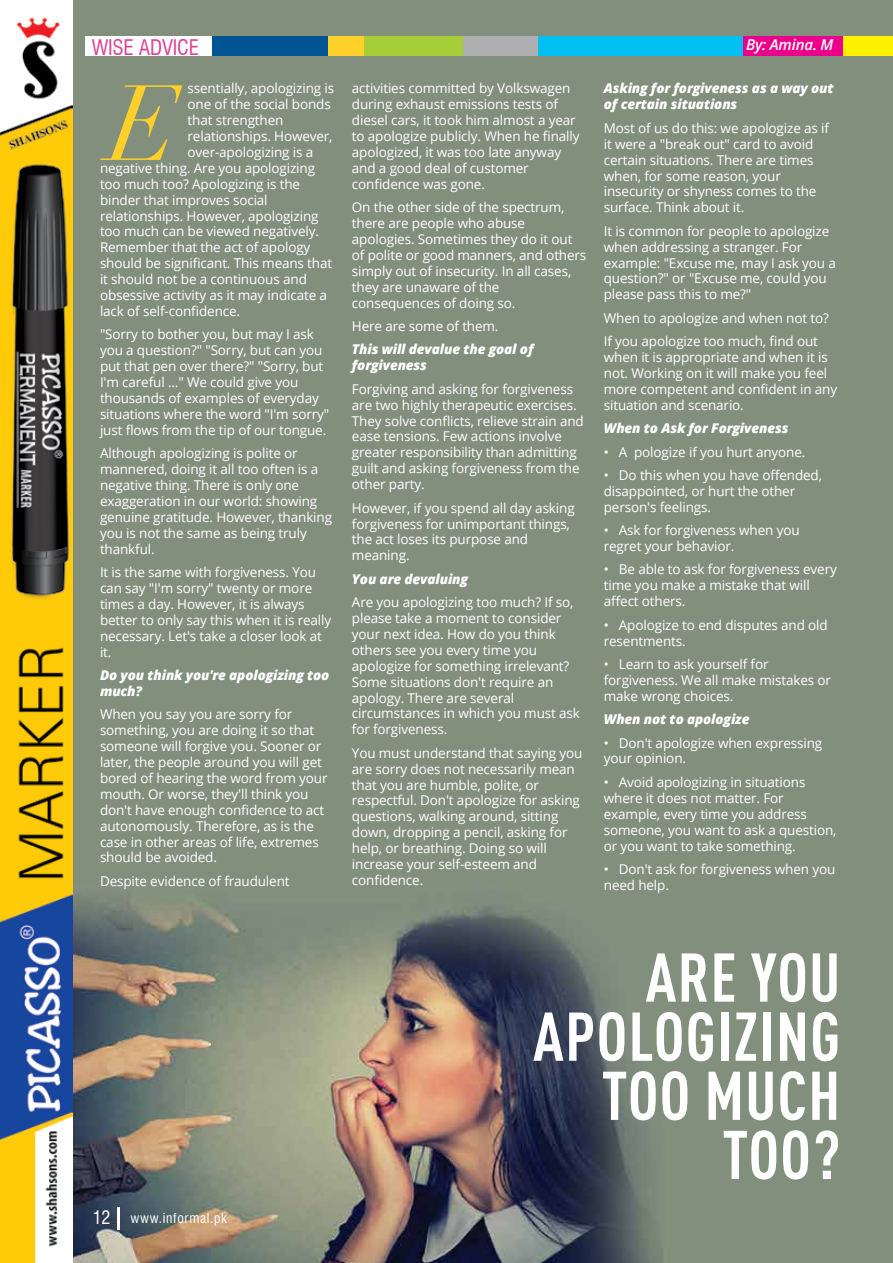
<style>
.page{position:relative;width:893px;height:1263px;background:#fff}
.page>*{position:absolute;margin:0;border:0;box-sizing:border-box;transform-origin:0 0}
.t1{font:italic 104.7px "Didot LT Std";color:#ffd029}
.t2{font:700 67.65px/59.1px "DIN Cond";letter-spacing:.02em;color:#fff;text-align:right}
.t3{font:condensed 21px "Swiss 721 BT";letter-spacing:-.01em;color:#dc4497}
.t4{font:italic 600 15px "Open Sans";letter-spacing:-.01em;color:#fff}
.t5{font:13.5px/15.9px "Open Sans";letter-spacing:-.01em;color:#fff}
.t6{font:italic 800 13.5px/15.9px "Open Sans";letter-spacing:-.01em;color:#fff}
.t7{font:condensed 13.5px "Swiss 721 BT";letter-spacing:.05em;color:#fff}
.s1{font-size:18px}
</style>
<div class="page">
<img style="left:73px;top:0;width:820px;height:1263px">
<div style="left:742px;top:36px;width:105px;height:20px;background:#eb008b"></div>
<div style="left:844px;top:36px;width:49px;height:20px;background:#fff100"></div>
<div style="left:300px;top:36px;width:65px;height:20px;background:#ffd029"></div>
<div style="left:364px;top:36px;width:99px;height:20px;background:#a7ce38"></div>
<div style="left:463px;top:36px;width:75px;height:20px;background:#adafb1"></div>
<div style="left:538px;top:36px;width:204px;height:20px;background:#00c0f2"></div>
<div style="left:201px;top:36px;width:127px;height:20px;background:#015593"></div>
<div style="left:86px;top:36px;width:126px;height:20px;background:#fff"></div>
<hr style="left:118px;top:1207px;width:2px;height:23px;background:#fff">
<img style="left:0;top:17px;width:73px;height:1246px">
<h3 class="t3" style="left:92px;top:34px;width:109px">WISE ADVICE</h3>
<p class="t4" style="left:746px;top:34px;width:89px">By: Amina. M</p>
<p class="t5" style="left:188px;top:80px;width:148px">ssentially, apologizing is</p>
<p class="t5" style="left:188px;top:96px;width:145px">one of the social bonds</p>
<p class="t5" style="left:188px;top:112px;width:97px">that strengthen</p>
<p class="t5" style="left:188px;top:128px;width:146px">relationships. However,</p>
<p class="t5" style="left:188px;top:144px;width:127px">over-apologizing is a</p>
<p class="t5" style="left:100px;top:160px;width:217px">negative thing. Are you apologizing</p>
<p class="t5" style="left:100px;top:176px;width:202px">too much too? Apologizing is the</p>
<p class="t5" style="left:100px;top:191px;width:169px">binder that improves social</p>
<p class="t5" style="left:100px;top:207px;width:220px">relationships. However, apologizing</p>
<p class="t5" style="left:100px;top:223px;width:220px">too much can be viewed negatively.</p>
<p class="t5" style="left:100px;top:239px;width:212px">Remember that the act of apology</p>
<p class="t5" style="left:100px;top:255px;width:234px">should be significant. This means that</p>
<p class="t5" style="left:100px;top:271px;width:208px">it should not be a continuous and</p>
<p class="t5" style="left:100px;top:287px;width:229px">obsessive activity as it may indicate a</p>
<p class="t5" style="left:100px;top:303px;width:142px">lack of self-confidence.</p>
<p class="t5" style="left:100px;top:326px;width:231px">"Sorry to bother you, but may I ask you a question?" "Sorry, but can you put that pen over there?" "Sorry, but I'm careful ..." We could give you thousands of examples of everyday situations where the word "I'm sorry" just flows from the tip of our tongue.</p>
<p class="t5" style="left:100px;top:445px;width:234px">Although apologizing is polite or mannered, doing it all too often is a negative thing. There is only one exaggeration in our world: showing genuine gratitude. However, thanking you is not the same as being truly thankful.</p>
<p class="t5" style="left:100px;top:564px;width:233px">It is the same with forgiveness. You can say "I'm sorry" twenty or more times a day. However, it is always better to only say this when it is really necessary. Let's take a closer look at it.</p>
<p class="t6" style="left:100px;top:666px;width:231px">Do you think you're apologizing too much?</p>
<p class="t5" style="left:100px;top:706px;width:229px">When you say you are sorry for something, you are doing it so that someone will forgive you. Sooner or later, the people around you will get bored of hearing the word from your mouth. Or worse, they'll think you don't have enough confidence to act autonomously. Therefore, as is the case in other areas of life, extremes should be avoided.</p>
<p class="t5" style="left:100px;top:873px;width:191px">Despite evidence of fraudulent</p>
<h1 class="t1" style="left:109px;top:61px;width:72px">E</h1>
<p class="t5" style="left:352px;top:80px;width:229px">activities committed by Volkswagen during exhaust emissions tests of diesel cars, it took him almost a year to apologize publicly. When he finally apologized, it was too late anyway and a good deal of customer confidence was gone.</p>
<p class="t5" style="left:352px;top:199px;width:236px">On the other side of the spectrum, there are people who abuse apologies. Sometimes they do it out of polite or good manners, and others simply out of insecurity. In all cases, they are unaware of the consequences of doing so.</p>
<p class="t5" style="left:352px;top:318px;width:148px">Here are some of them.</p>
<p class="t6" style="left:352px;top:341px;width:183px">This will devalue the goal of forgiveness</p>
<p class="t5" style="left:352px;top:381px;width:233px">Forgiving and asking for forgiveness are two highly therapeutic exercises.<br>They solve conflicts, relieve strain and ease tensions. Few actions involve greater responsibility than admitting guilt and asking forgiveness from the other party.</p>
<p class="t5" style="left:352px;top:499px;width:224px">However, if you spend all day asking forgiveness for unimportant things, the act loses its purpose and meaning.</p>
<p class="t6" style="left:352px;top:570px;width:118px">You are devaluing</p>
<p class="t5" style="left:352px;top:594px;width:229px">Are you apologizing too much? If so, please take a moment to consider your next idea. How do you think others see you every time you apologize for something irrelevant?<br>Some situations don't require an apology. There are several circumstances in which you must ask for forgiveness.</p>
<p class="t5" style="left:352px;top:744px;width:232px">You must understand that saying you are sorry does not necessarily mean that you are humble, polite, or respectful. Don't apologize for asking questions, walking around, sitting down, dropping a pencil, asking for help, or breathing. Doing so will increase your self-esteem and confidence.</p>
<p class="t6" style="left:604px;top:80px;width:231px">Asking for forgiveness as a way out of certain situations</p>
<p class="t5" style="left:604px;top:120px;width:227px">Most of us do this: we apologize as if it were a "break out" card to avoid certain situations. There are times when, for some reason, your insecurity or shyness comes to the surface. Think about it.</p>
<p class="t5" style="left:604px;top:222px;width:233px">It is common for people to apologize when addressing a stranger. For example: "Excuse me, may I ask you a question?" or "Excuse me, could you please pass this to me?"</p>
<p class="t5" style="left:604px;top:306px;width:227px;line-height:23.4px">When to apologize and when not to?<br>If you apologize too much, find out</p>
<p class="t5" style="left:604px;top:349px;width:235px">when it is appropriate and when it is not. Working on it will make you feel more competent and confident in any situation and scenario.</p>
<p class="t6" style="left:604px;top:420px;width:186px">When to Ask for Forgiveness</p>
<p class="t5" style="left:604px;top:443px;width:203px">• A pologize if you hurt anyone.</p>
<p class="t5" style="left:604px;top:467px;width:220px">• Do this when you have offended, disappointed, or hurt the other person's feelings.</p>
<p class="t5" style="left:604px;top:522px;width:197px">• Ask for forgiveness when you regret your behavior.</p>
<p class="t5" style="left:604px;top:561px;width:235px">• Be able to ask for forgiveness every time you make a mistake that will affect others.</p>
<p class="t5" style="left:604px;top:616px;width:225px">• Apologize to end disputes and old resentments.</p>
<p class="t5" style="left:604px;top:656px;width:229px">• Learn to ask yourself for forgiveness. We all make mistakes or make wrong choices.</p>
<p class="t6" style="left:604px;top:711px;width:147px">When not to apologize</p>
<p class="t5" style="left:604px;top:734px;width:220px">• Don't apologize when expressing your opinion.</p>
<p class="t5" style="left:604px;top:774px;width:234px">• Avoid apologizing in situations where it does not matter. For example, every time you address someone, you want to ask a question, or you want to take something.</p>
<p class="t5" style="left:604px;top:861px;width:233px">• Don't ask for forgiveness when you need help.</p>
<p class="t7" style="left:93px;top:1210px;width:136px"><span class="s1">12</span> www.informal.pk</p>
<h2 class="t2" style="left:533px;top:946px;width:309px">ARE YOU<br>APOLOGIZING<br>TOO MUCH<br>TOO?</h2>
</div>
